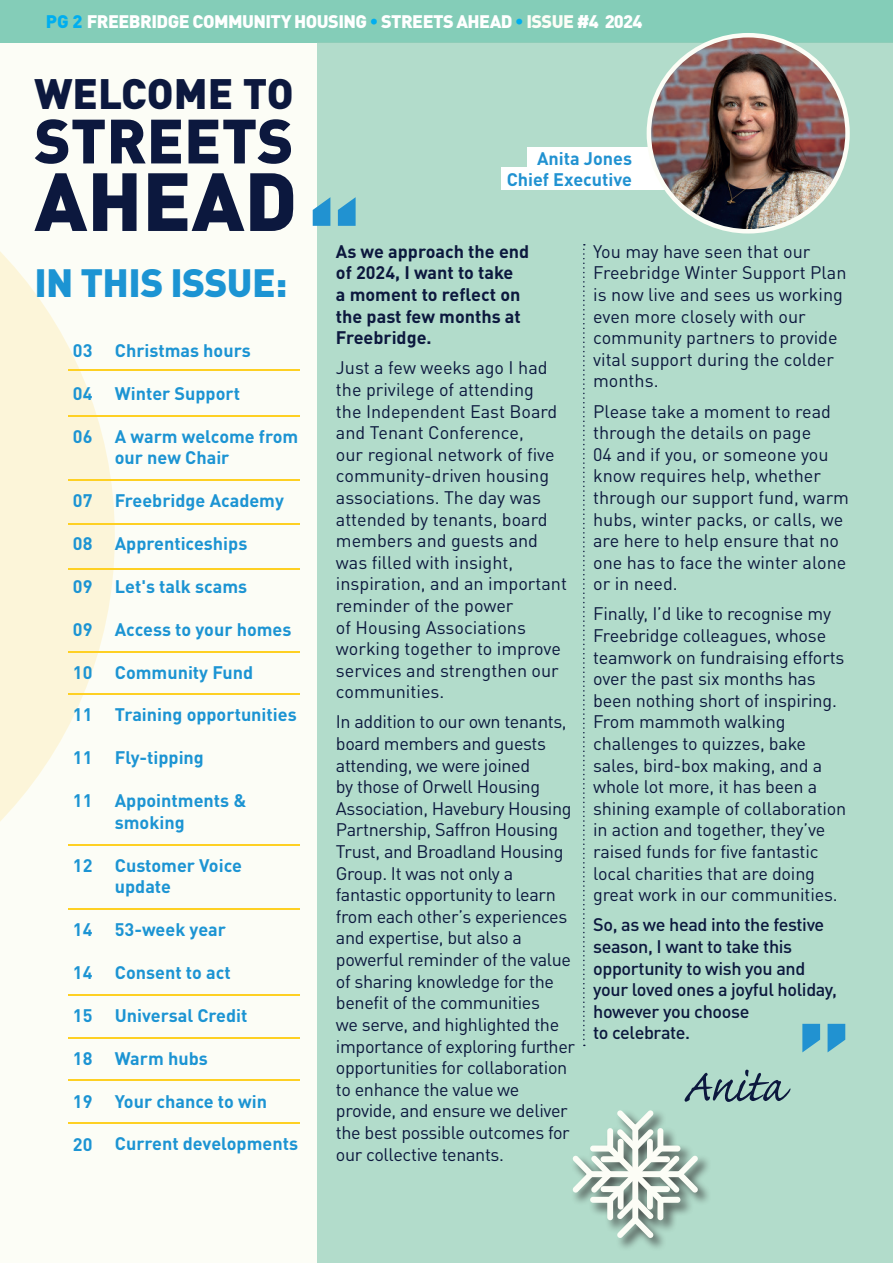
<style>
.page{position:relative;width:893px;height:1263px;background:#fff}
.page>*{position:absolute;margin:0;border:0;box-sizing:border-box;transform-origin:0 0}
.t1{font:900 108px "DINOT";color:#2192d1}
.Bold_Sign_off{font:900 81px "DINOT";color:#0c183e}
.Bold_Sign_off-2{font:900 61.5px "DINOT";color:#0c183e}
.t2{font:58.5px "Caflisch Script Pro";letter-spacing:-.02em;color:#0c183e}
.Bold_Sign_off-3{font:900 42px "DINOT";color:#0c183e}
.Bold_Sign_off-4{font:900 39px "DINOT";letter-spacing:-.015em;color:#1c94d3}
.Bold_Sign_off-5{font:18px/21.6px "DINOT";letter-spacing:-.01em;color:#0c183e}
.t3{font:700 18px/21.6px "DINOT";color:#1c94d3}
.Bold_Sign_off-6{font:500 18px/21.6px "DINOT";letter-spacing:-.02em;color:#0c183e}
.Bold_Sign_off-7{font:700 18px/21.6px "DINOT";color:#0c183e}
.t4{font:900 18px "DINOT";letter-spacing:-.03em;color:#fff}
.Bold_Sign_off-8{font:700 18px/21.6px "DINOT";color:#2192d1;text-align:right}
.s1{color:#00aeef}
.s2{color:#fcfdf6}
</style>
<div class="page">
<div style="left:0;top:43px;width:893px;height:1220px;background:#fcfdf6"></div>
<div style="left:0;top:0;width:893px;height:43px;background:#84cdb8"></div>
<div style="left:318px;top:43px;width:575px;height:1220px;background:#b2dccb"></div>
<svg style="left:0;top:251px;width:115px;height:659px;fill:#fcf5d9"></svg>
<div style="left:501px;top:167px;width:192px;height:23px;background:#fff"></div>
<div style="left:527px;top:147px;width:192px;height:23px;background:#fff"></div>
<img style="left:649px;top:35px;width:198px;height:196px">
<div style="left:647px;top:33px;width:203px;height:200px;border:4px solid #fcfdf6;border-radius:50%"></div>
<svg style="left:583px;top:244px;width:2px;height:802px"></svg>
<hr style="left:68px;top:369px;width:232px;height:2px;background:#fed023">
<hr style="left:68px;top:415px;width:232px;height:1px;background:#fed023">
<hr style="left:68px;top:479px;width:232px;height:2px;background:#fed023">
<hr style="left:68px;top:523px;width:232px;height:2px;background:#fed023">
<hr style="left:68px;top:568px;width:232px;height:1px;background:#fed023">
<hr style="left:68px;top:651px;width:232px;height:1px;background:#fed023">
<hr style="left:68px;top:694px;width:232px;height:1px;background:#fed023">
<hr style="left:68px;top:844px;width:232px;height:2px;background:#fed023">
<hr style="left:68px;top:908px;width:232px;height:1px;background:#fed023">
<hr style="left:68px;top:994px;width:232px;height:1px;background:#fed023">
<hr style="left:68px;top:1037px;width:232px;height:1px;background:#fed023">
<hr style="left:68px;top:1079px;width:232px;height:1px;background:#fed023">
<hr style="left:68px;top:1122px;width:232px;height:1px;background:#fed023">
<div style="left:571px;top:1109px;width:140px;height:143px;background:#231f20;opacity:.75"></div>
<svg style="left:572px;top:1110px;width:126px;height:128px"></svg>
<div style="left:618px;top:1139px;width:6px;height:23px;background:#fcfdf6;border-radius:3px"></div>
<div style="left:601px;top:1156px;width:22px;height:6px;background:#fcfdf6;border-radius:3px"></div>
<div style="left:607px;top:1128px;width:6px;height:23px;background:#fcfdf6;border-radius:3px"></div>
<div style="left:590px;top:1145px;width:23px;height:6px;background:#fcfdf6;border-radius:3px"></div>
<p class="t4" style="left:46px;top:7px;width:598px"><span class="s1">PG 2</span> FREEBRIDGE COMMUNITY HOUSING <span class="s1">•</span> STREETS AHEAD <span class="s1">•</span> <span class="s2">ISSUE</span> #4 2024</p>
<p class="Bold_Sign_off-3" style="left:34px;top:61px;width:261px">WELCOME TO</p>
<p class="Bold_Sign_off-2" style="left:34px;top:92px;width:261px">STREETS</p>
<p class="Bold_Sign_off" style="left:34px;top:137px;width:264px">AHEAD</p>
<p class="Bold_Sign_off-4" style="left:34px;top:252px;width:255px">IN THIS ISSUE:</p>
<p class="t3" style="left:73px;top:338px;width:21px">03</p>
<p class="t3" style="left:73px;top:381px;width:21px">04</p>
<p class="t3" style="left:73px;top:424px;width:21px">06</p>
<p class="t3" style="left:73px;top:489px;width:21px">07</p>
<p class="t3" style="left:73px;top:531px;width:21px">08</p>
<p class="t3" style="left:73px;top:574px;width:21px">09</p>
<p class="t3" style="left:73px;top:617px;width:21px">09</p>
<p class="t3" style="left:73px;top:660px;width:21px">10</p>
<p class="t3" style="left:73px;top:703px;width:21px">11</p>
<p class="t3" style="left:73px;top:746px;width:21px">11</p>
<p class="t3" style="left:73px;top:789px;width:21px">11</p>
<p class="t3" style="left:73px;top:853px;width:21px">12</p>
<p class="t3" style="left:73px;top:918px;width:21px">14</p>
<p class="t3" style="left:73px;top:960px;width:21px">14</p>
<p class="t3" style="left:73px;top:1003px;width:21px">15</p>
<p class="t3" style="left:73px;top:1046px;width:21px">18</p>
<p class="t3" style="left:73px;top:1089px;width:21px">19</p>
<p class="t3" style="left:73px;top:1132px;width:21px">20</p>
<p class="t3" style="left:115px;top:338px;width:137px">Christmas hours</p>
<p class="t3" style="left:115px;top:381px;width:127px">Winter Support</p>
<p class="t3" style="left:115px;top:424px;width:185px">A warm welcome from our new Chair</p>
<p class="t3" style="left:115px;top:489px;width:171px">Freebridge Academy</p>
<p class="t3" style="left:115px;top:531px;width:134px">Apprenticeships</p>
<p class="t3" style="left:115px;top:574px;width:134px">Let's talk scams</p>
<p class="t3" style="left:115px;top:617px;width:178px">Access to your homes</p>
<p class="t3" style="left:115px;top:660px;width:140px">Community Fund</p>
<p class="t3" style="left:115px;top:703px;width:183px">Training opportunities</p>
<p class="t3" style="left:115px;top:746px;width:91px">Fly-tipping</p>
<p class="t3" style="left:115px;top:789px;width:133px">Appointments &amp; smoking</p>
<p class="t3" style="left:115px;top:853px;width:129px">Customer Voice update</p>
<p class="t3" style="left:115px;top:918px;width:113px">53-week year</p>
<p class="t3" style="left:115px;top:960px;width:117px">Consent to act</p>
<p class="t3" style="left:115px;top:1003px;width:134px">Universal Credit</p>
<p class="t3" style="left:115px;top:1046px;width:94px">Warm hubs</p>
<p class="t3" style="left:115px;top:1089px;width:154px">Your chance to win</p>
<p class="t3" style="left:115px;top:1132px;width:185px">Current developments</p>
<p class="t1" style="left:307px;top:161px;width:57px">“</p>
<p class="Bold_Sign_off-8" style="left:507px;top:146px;width:127px">Anita Jones<br>Chief Executive</p>
<p class="Bold_Sign_off-7" style="left:336px;top:239px;width:195px">As we approach the end of 2024, I want to take<br>a moment to reflect on the past few months at<br>Freebridge.</p>
<p class="Bold_Sign_off-5" style="left:336px;top:356px;width:233px">Just a few weeks ago I had the privilege of attending<br>the Independent East Board and Tenant Conference,<br>our regional network of five community-driven housing associations. The day was attended by tenants, board members and guests and was filled with insight, inspiration, and an important reminder of the power<br>of Housing Associations working together to improve services and strengthen our communities.</p>
<p class="Bold_Sign_off-5" style="left:336px;top:710px;width:241px">In addition to our own tenants, board members and guests attending, we were joined<br>by those of Orwell Housing<br>Association, Havebury Housing<br>Partnership, Saffron Housing<br>Trust, and Broadland Housing<br>Group. It was not only a fantastic opportunity to learn from each other’s experiences and expertise, but also a powerful reminder of the value of sharing knowledge for the benefit of the communities<br>we serve, and highlighted the importance of exploring further opportunities for collaboration to enhance the value we provide, and ensure we deliver the best possible outcomes for our collective tenants.</p>
<p class="Bold_Sign_off-5" style="left:593px;top:239px;width:255px">You may have seen that our<br>Freebridge Winter Support Plan is now live and sees us working even more closely with our community partners to provide vital support during the colder months.</p>
<p class="Bold_Sign_off-5" style="left:593px;top:399px;width:257px">Please take a moment to read through the details on page<br>04 and if you, or someone you know requires help, whether through our support fund, warm hubs, winter packs, or calls, we are here to help ensure that no one has to face the winter alone or in need.</p>
<p class="Bold_Sign_off-5" style="left:593px;top:602px;width:255px">Finally, I’d like to recognise my<br>Freebridge colleagues, whose teamwork on fundraising efforts over the past six months has been nothing short of inspiring.<br>From mammoth walking challenges to quizzes, bake sales, bird-box making, and a whole lot more, it has been a shining example of collaboration in action and together, they’ve raised funds for five fantastic local charities that are doing great work in our communities.</p>
<p class="Bold_Sign_off-6" style="left:593px;top:913px;width:245px">So, as we head into the festive season, I want to take this opportunity to wish you and your loved ones a joyful holiday, however you choose<br>to celebrate.</p>
<p class="t1" style="left:796px;top:975px;width:57px">”</p>
<p class="t2" style="left:682px;top:1056px;width:102px">Anita</p>
</div>
